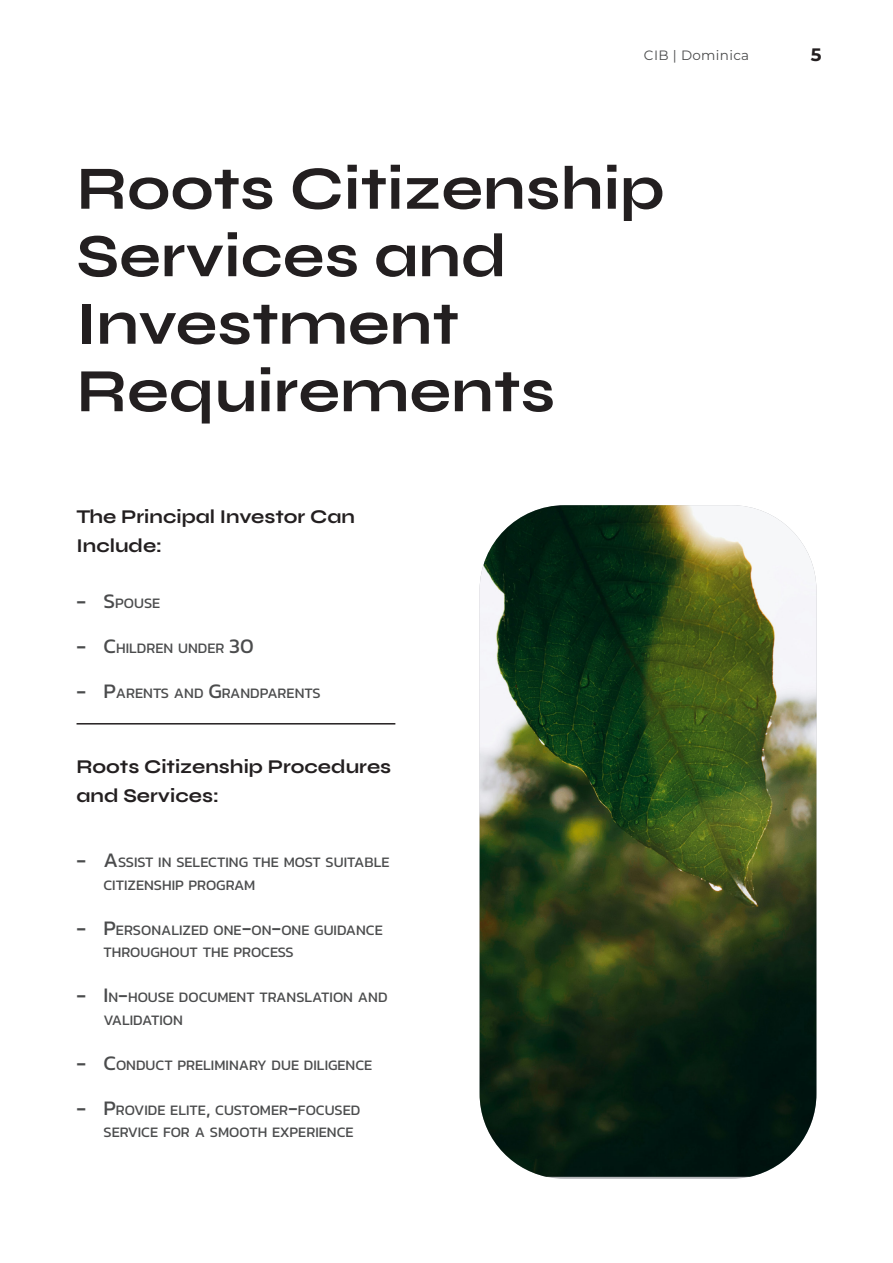
<style>
.page{position:relative;width:893px;height:1263px;background:#fff}
.page>*{position:absolute;margin:0;border:0;box-sizing:border-box;transform-origin:0 0}
.t1{font:700 61.5px/67.5px "Syne";color:#231f20}
.t2{font:700 19.5px/28.5px "Syne";color:#231f20}
.t3{font:700 18px "Montserrat";color:#231f20}
.t4{font:14.7px/22.5px "Kanit";color:#4b4c4d}
.t5{font:13.5px "Montserrat";letter-spacing:.025em;color:#4b4c4d}
.s1{font-weight:500;font-size:21px}
.s2{font-size:21px}
</style>
<div class="page">
<hr style="left:77px;top:723px;width:318px;height:1px;background:#231f20">
<img style="left:480px;top:505px;width:336px;height:672px">
<p class="t5" style="left:644px;top:46px;width:107px">CIB | Dominica</p>
<p class="t3" style="left:811px;top:42px;width:12px">5</p>
<p class="t1" style="left:77px;top:154px;width:590px">Roots Citizenship<br>Services and<br>Investment<br>Requirements</p>
<p class="t2" style="left:77px;top:502px;width:280px">The Principal Investor Can<br>Include:</p>
<p class="t4" style="left:77px;top:592px;width:85px"><span class="s1">−</span> <span class="s2">S</span>POUSE</p>
<p class="t4" style="left:77px;top:637px;width:179px"><span class="s1">−</span> <span class="s2">C</span>HILDREN UNDER <span class="s2">30</span></p>
<p class="t4" style="left:77px;top:682px;width:246px"><span class="s1">−</span> <span class="s2">P</span>ARENTS AND <span class="s2">G</span>RANDPARENTS</p>
<p class="t2" style="left:77px;top:752px;width:316px">Roots Citizenship Procedures and Services:</p>
<p class="t4" style="left:104px;top:851px;width:288px;text-indent:-27px"><span class="s1">−</span> <span class="s2">A</span>SSIST IN SELECTING THE MOST SUITABLE<br>CITIZENSHIP PROGRAM</p>
<p class="t4" style="left:104px;top:918px;width:281px;text-indent:-27px"><span class="s1">−</span> <span class="s2">P</span>ERSONALIZED ONE<span class="s2">-</span>ON<span class="s2">-</span>ONE GUIDANCE<br>THROUGHOUT THE PROCESS</p>
<p class="t4" style="left:104px;top:986px;width:284px;text-indent:-27px"><span class="s1">−</span> <span class="s2">I</span> N<span class="s2">-</span>HOUSE DOCUMENT TRANSLATION AND<br>VALIDATION</p>
<p class="t4" style="left:77px;top:1053px;width:297px"><span class="s1">−</span> <span class="s2">C</span>ONDUCT PRELIMINARY DUE DILIGENCE</p>
<p class="t4" style="left:104px;top:1098px;width:257px;text-indent:-27px"><span class="s1">−</span> <span class="s2">P</span>ROVIDE ELITE<span class="s2">,</span> CUSTOMER<span class="s2">-</span>FOCUSED<br>SERVICE FOR A SMOOTH EXPERIENCE</p>
</div>
